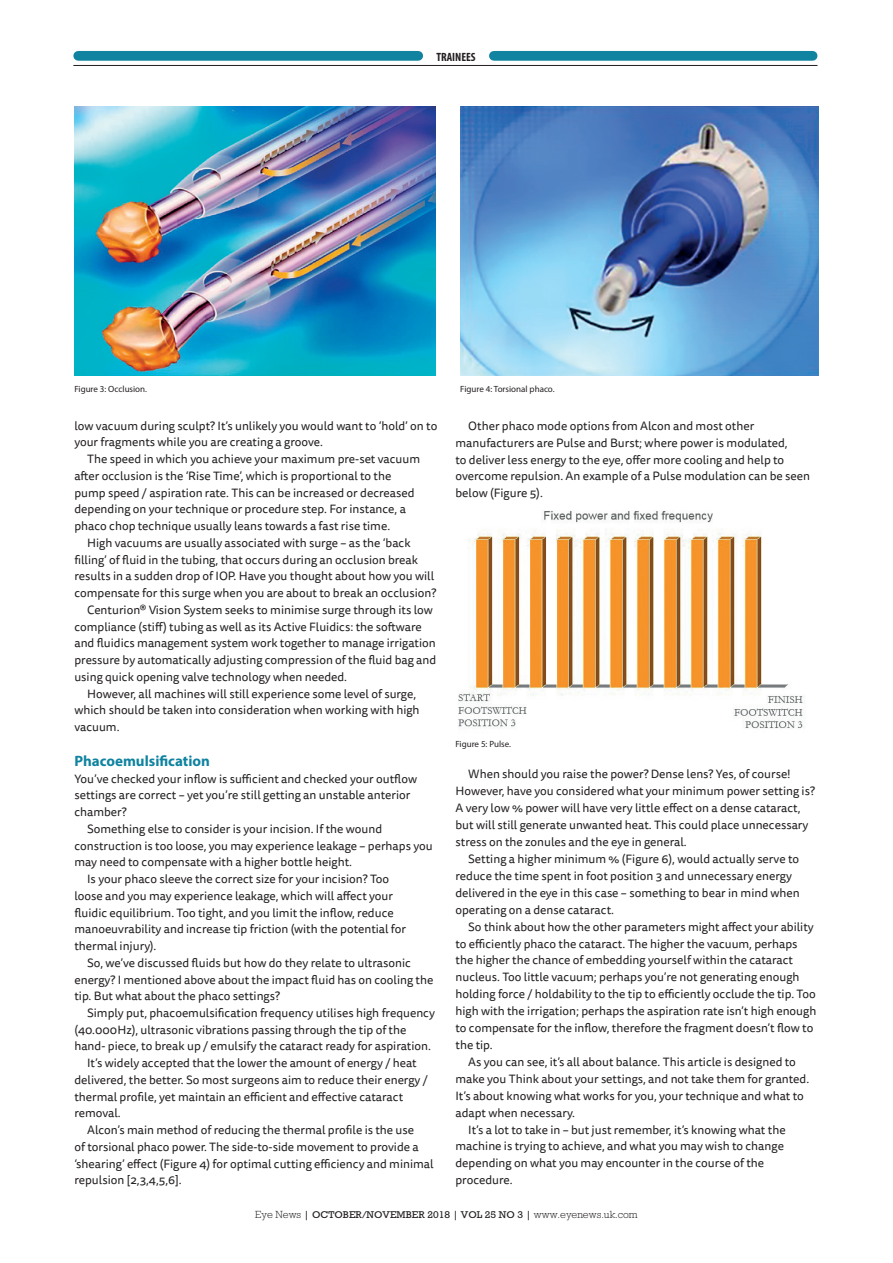
<style>
.page{position:relative;width:893px;height:1263px;background:#fff}
.page>*{position:absolute;margin:0;border:0;box-sizing:border-box;transform-origin:0 0}
.profesh_dev_subhead{font:700 15px "Myriad Pro";color:#0f83a0}
.feature_Body_Indent{font:12px/16.8px "Tisa Sans Pro";color:#231f20}
.feature_body_no_inde{font:12px/16.8px "Tisa Sans Pro";color:#231f20}
.t1{font:700 condensed 12px "Myriad Pro";color:#231f20}
.t2{font:10.05px "Rockwell";color:#231f20;scale:1.05 1}
.feature_Caption{font:9px "Myriad Pro";color:#231f20}
.s1{font-weight:300;font-size:10.5px}
.s2{font-size:10.5px}
</style>
<div class="page">
<div style="left:78px;top:51px;width:340px;height:10px;background:#0f83a0"></div>
<div style="left:494px;top:51px;width:319px;height:10px;background:#0f83a0"></div>
<hr style="left:73px;top:65px;width:744px;height:1px;background:#231f20">
<img style="left:74px;top:106px;width:362px;height:269px">
<img style="left:460px;top:106px;width:359px;height:269px">
<img style="left:458px;top:510px;width:346px;height:219px">
<p class="t1" style="left:436px;top:49px;width:41px">TRAINEES</p>
<p class="feature_Caption" style="left:74px;top:383px;width:74px">Figure 3: Occlusion.</p>
<p class="feature_Caption" style="left:460px;top:383px;width:96px">Figure 4: Torsional phaco.</p>
<p class="feature_Body_Indent" style="left:74px;top:417px;width:364px">low vacuum during sculpt? It’s unlikely you would want to ‘hold’ on to your fragments while you are creating a groove.</p>
<p class="feature_Body_Indent" style="left:74px;top:451px;width:347px;text-indent:13px">The speed in which you achieve your maximum pre-set vacuum after occlusion is the ‘Rise Time’, which is proportional to the pump speed / aspiration rate. This can be increased or decreased depending on your technique or procedure step. For instance, a phaco chop technique usually leans towards a fast rise time.</p>
<p class="feature_Body_Indent" style="left:74px;top:535px;width:363px;text-indent:13px">High vacuums are usually associated with surge – as the ‘back filling’ of fluid in the tubing, that occurs during an occlusion break results in a sudden drop of IOP. Have you thought about how you will compensate for this surge when you are about to break an occlusion?</p>
<p class="feature_Body_Indent" style="left:74px;top:602px;width:363px;text-indent:13px">Centurion® Vision System seeks to minimise surge through its low compliance (stiff) tubing as well as its Active Fluidics: the software and fluidics management system work together to manage irrigation pressure by automatically adjusting compression of the fluid bag and using quick opening valve technology when needed.</p>
<p class="feature_Body_Indent" style="left:74px;top:685px;width:347px;text-indent:13px">However, all machines will still experience some level of surge, which should be taken into consideration when working with high vacuum.</p>
<p class="profesh_dev_subhead" style="left:74px;top:751px;width:137px">Phacoemulsification</p>
<p class="feature_body_no_inde" style="left:74px;top:770px;width:344px">You’ve checked your inflow is sufficient and checked your outflow settings are correct – yet you’re still getting an unstable anterior chamber?</p>
<p class="feature_Body_Indent" style="left:74px;top:821px;width:360px;text-indent:13px">Something else to consider is your incision. If the wound construction is too loose, you may experience leakage – perhaps you may need to compensate with a higher bottle height.</p>
<p class="feature_Body_Indent" style="left:74px;top:871px;width:333px;text-indent:13px">Is your phaco sleeve the correct size for your incision? Too loose and you may experience leakage, which will affect your fluidic equilibrium. Too tight, and you limit the inflow, reduce manoeuvrability and increase tip friction (with the potential for thermal injury).</p>
<p class="feature_Body_Indent" style="left:74px;top:954px;width:360px;text-indent:13px">So, we’ve discussed fluids but how do they relate to ultrasonic energy? I mentioned above about the impact fluid has on cooling the tip. But what about the phaco settings?</p>
<p class="feature_Body_Indent" style="left:74px;top:1005px;width:362px;text-indent:13px">Simply put, phacoemulsification frequency utilises high frequency (40.000Hz), ultrasonic vibrations passing through the tip of the hand- piece, to break up / emulsify the cataract ready for aspiration.</p>
<p class="feature_Body_Indent" style="left:74px;top:1055px;width:355px;text-indent:13px">It’s widely accepted that the lower the amount of energy / heat delivered, the better. So most surgeons aim to reduce their energy / thermal profile, yet maintain an efficient and effective cataract removal.</p>
<p class="feature_Body_Indent" style="left:74px;top:1122px;width:361px;text-indent:13px">Alcon’s main method of reducing the thermal profile is the use<br>of torsional phaco power. The side-to-side movement to provide a ‘shearing’ effect (Figure 4) for optimal cutting efficiency and minimal repulsion [2,3,4,5,6].</p>
<p class="feature_Body_Indent" style="left:455px;top:417px;width:356px;text-indent:13px">Other phaco mode options from Alcon and most other manufacturers are Pulse and Burst; where power is modulated,<br>to deliver less energy to the eye, offer more cooling and help to overcome repulsion. An example of a Pulse modulation can be seen below (Figure 5).</p>
<p class="feature_Caption" style="left:455px;top:738px;width:57px">Figure 5: Pulse.</p>
<p class="feature_Body_Indent" style="left:455px;top:766px;width:361px;text-indent:13px">When should you raise the power? Dense lens? Yes, of course!<br>However, have you considered what your minimum power setting is?<br>A very low % power will have very little effect on a dense cataract, but will still generate unwanted heat. This could place unnecessary stress on the zonules and the eye in general.</p>
<p class="feature_Body_Indent" style="left:455px;top:850px;width:346px;text-indent:13px">Setting a higher minimum % (Figure 6), would actually serve to reduce the time spent in foot position 3 and unnecessary energy delivered in the eye in this case – something to bear in mind when operating on a dense cataract.</p>
<p class="feature_Body_Indent" style="left:455px;top:918px;width:362px;text-indent:13px">So think about how the other parameters might affect your ability to efficiently phaco the cataract. The higher the vacuum, perhaps the higher the chance of embedding yourself within the cataract nucleus. Too little vacuum; perhaps you’re not generating enough holding force / holdability to the tip to efficiently occlude the tip. Too high with the irrigation; perhaps the aspiration rate isn’t high enough to compensate for the inflow, therefore the fragment doesn’t flow to the tip.</p>
<p class="feature_Body_Indent" style="left:455px;top:1053px;width:355px;text-indent:13px">As you can see, it’s all about balance. This article is designed to make you Think about your settings, and not take them for granted.<br>It’s about knowing what works for you, your technique and what to adapt when necessary.</p>
<p class="feature_Body_Indent" style="left:455px;top:1121px;width:332px;text-indent:13px">It’s a lot to take in – but just remember, it’s knowing what the machine is trying to achieve, and what you may wish to change depending on what you may encounter in the course of the procedure.</p>
<p class="t2" style="left:255px;top:1209px;width:366px"><span class="s1">Eye News</span> <span class="s2">|</span> OCTOBER/NOVEMBER 2018 <span class="s2">|</span> VOL 25 NO 3 <span class="s2">|</span> <span class="s1">www.eyenews.uk.com</span></p>
</div>
